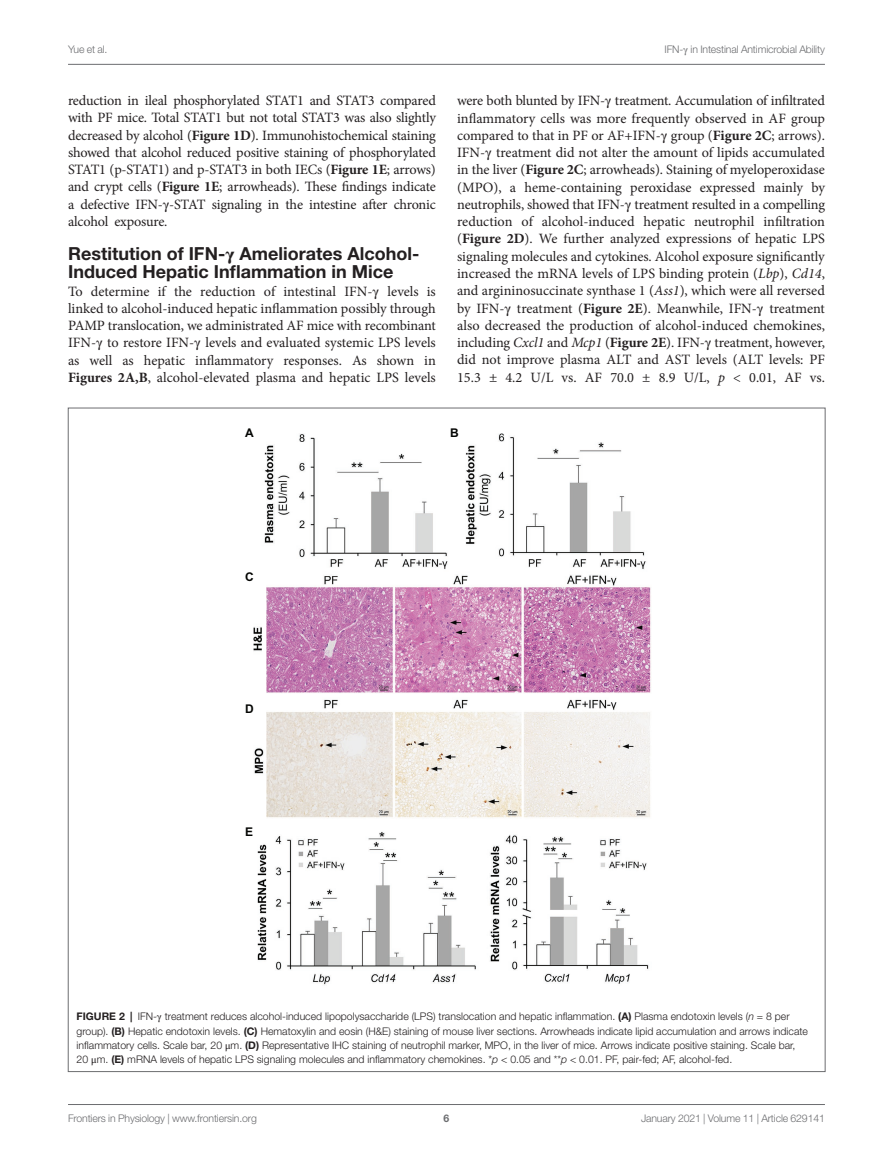
<style>
.page{position:relative;width:893px;height:1170px;background:#fff}
.page>*{position:absolute;margin:0;border:0;box-sizing:border-box;transform-origin:0 0}
.HEAD_2{font:700 18px/18.8px "Helvetica Neue LT Std";color:#231f20}
.TEXT_FLUSH{font:14.25px/17.2px "Minion Pro";letter-spacing:-.005em;color:#231f20;text-align:justify}
.t1{font:700 12px "Arial";color:#040503}
.FIG_LEG{font:300 10.5px/14.2px "Helvetica Neue LT Std";color:#231f20}
.t2{font:300 10.5px "Helvetica Neue LT Std";letter-spacing:-.015em;color:#6c6d70}
.t3{font:700 10.5px "Helvetica Neue LT Std";color:#6c6d70}
.s1{font-family:"STIX General";font-weight:400}
.s2{font-weight:700}
.s3{font-family:"STIX General"}
.s4{font-style:italic}
</style>
<div class="page">
<hr style="left:68px;top:64px;width:757px;height:1px;background:#6c6d70">
<hr style="left:68px;top:1104px;width:757px;height:1px;background:#6c6d70">
<img style="left:253px;top:433px;width:398px;height:552px">
<p class="t2" style="left:68px;top:42px;width:41px">Yue et al.</p>
<p class="t2" style="left:665px;top:42px;width:162px">IFN-<span class="s1">γ</span> in Intestinal Antimicrobial Ability</p>
<p class="TEXT_FLUSH" style="left:68px;top:92px;width:369px">reduction in ileal phosphorylated STAT1 and STAT3 compared with PF mice. Total STAT1 but not total STAT3 was also slightly decreased by alcohol (<span class="s2">Figure 1D</span>). Immunohistochemical staining showed that alcohol reduced positive staining of phosphorylated STAT1 (p-STAT1) and p-STAT3 in both IECs (<span class="s2">Figure 1E</span>; arrows) and crypt cells (<span class="s2">Figure 1E</span>; arrowheads). These findings indicate a defective IFN-<span class="s3">γ</span>-STAT signaling in the intestine after chronic alcohol exposure.</p>
<p class="HEAD_2" style="left:68px;top:243px;width:353px">Restitution of IFN-<span class="s3">γ</span> Ameliorates Alcohol-<br>Induced Hepatic Inflammation in Mice</p>
<p class="TEXT_FLUSH" style="left:68px;top:282px;width:369px">To determine if the reduction of intestinal IFN-<span class="s3">γ</span> levels is linked to alcohol-induced hepatic inflammation possibly through PAMP translocation, we administrated AF mice with recombinant IFN-<span class="s3">γ</span> to restore IFN-<span class="s3">γ</span> levels and evaluated systemic LPS levels as well as hepatic inflammatory responses. As shown in <span class="s2">Figures 2A,B</span>, alcohol-elevated plasma and hepatic LPS levels</p>
<p class="TEXT_FLUSH" style="left:457px;top:92px;width:369px">were both blunted by IFN-<span class="s3">γ</span> treatment. Accumulation of infiltrated inflammatory cells was more frequently observed in AF group compared to that in PF or AF+IFN-<span class="s3">γ</span> group (<span class="s2">Figure 2C</span>; arrows).<br>IFN-<span class="s3">γ</span> treatment did not alter the amount of lipids accumulated in the liver (<span class="s2">Figure 2C</span>; arrowheads). Staining of myeloperoxidase (MPO), a heme-containing peroxidase expressed mainly by neutrophils, showed that IFN-<span class="s3">γ</span> treatment resulted in a compelling reduction of alcohol-induced hepatic neutrophil infiltration (<span class="s2">Figure 2D</span>). We further analyzed expressions of hepatic LPS signaling molecules and cytokines. Alcohol exposure significantly increased the mRNA levels of LPS binding protein (<span class="s4">Lbp</span>), <span class="s4">Cd14</span>, and argininosuccinate synthase 1 (<span class="s4">Ass1</span>), which were all reversed by IFN-<span class="s3">γ</span> treatment (<span class="s2">Figure 2E</span>). Meanwhile, IFN-<span class="s3">γ</span> treatment also decreased the production of alcohol-induced chemokines, including <span class="s4">Cxcl1</span> and <span class="s4">Mcp1</span> (<span class="s2">Figure 2E</span>). IFN-<span class="s3">γ</span> treatment, however, did not improve plasma ALT and AST levels (ALT levels: PF 15.3 ± 4.2 U/L vs. AF 70.0 ± 8.9 U/L, <span class="s4">p</span> &lt; 0.01, AF vs.</p>
<p class="t1" style="left:245px;top:424px;width:10px">A</p>
<p class="t1" style="left:450px;top:424px;width:10px">B</p>
<p class="t1" style="left:245px;top:568px;width:10px">C</p>
<p class="t1" style="left:245px;top:700px;width:10px">D</p>
<p class="t1" style="left:245px;top:823px;width:10px">E</p>
<p class="FIG_LEG" style="left:77px;top:1009px;width:733px"><span class="s2">FIGURE 2 |</span> IFN-<span class="s1">γ</span> treatment reduces alcohol-induced lipopolysaccharide (LPS) translocation and hepatic inflammation. <span class="s2">(A)</span> Plasma endotoxin levels (<span class="s4">n</span> = 8 per group). <span class="s2">(B)</span> Hepatic endotoxin levels. <span class="s2">(C)</span> Hematoxylin and eosin (H&amp;E) staining of mouse liver sections. Arrowheads indicate lipid accumulation and arrows indicate inflammatory cells. Scale bar, 20 <span class="s1">μ</span>m. <span class="s2">(D)</span> Representative IHC staining of neutrophil marker, MPO, in the liver of mice. Arrows indicate positive staining. Scale bar, 20 <span class="s1">μ</span>m. <span class="s2">(E)</span> mRNA levels of hepatic LPS signaling molecules and inflammatory chemokines. *<span class="s4">p</span> &lt; 0.05 and **<span class="s4">p</span> &lt; 0.01. PF, pair-fed; AF, alcohol-fed.</p>
<p class="t2" style="left:68px;top:1111px;width:190px">Frontiers in Physiology | www.frontiersin.org</p>
<p class="t3" style="left:444px;top:1111px;width:7px">6</p>
<p class="t2" style="left:641px;top:1111px;width:185px">January 2021 | Volume 11 | Article 629141</p>
</div>
